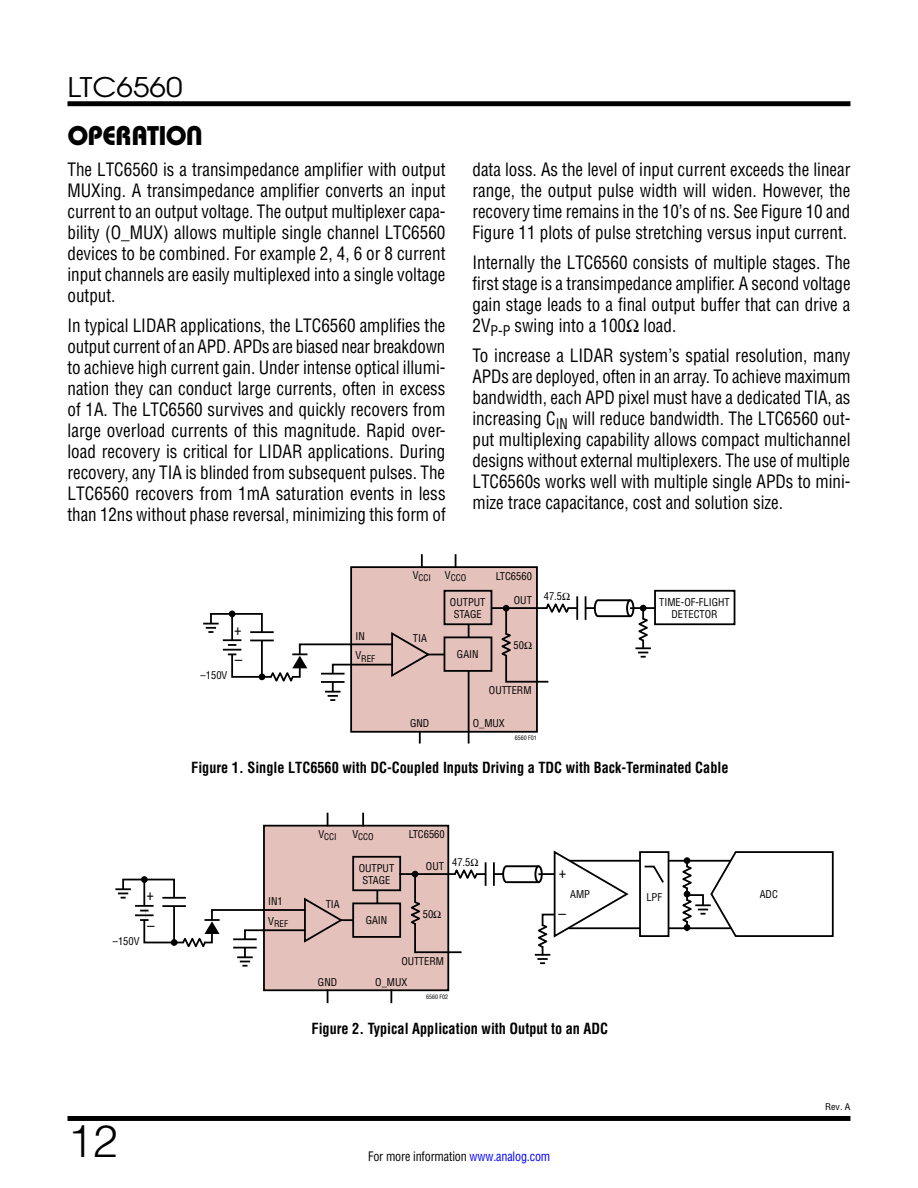
<style>
.page{position:relative;width:918px;height:1188px;background:#fff}
.page>*{position:absolute;margin:0;border:0;box-sizing:border-box;transform-origin:0 0}
.t1{font:300 45px "Helvetica";color:#000}
.t2{font:27px "Linear Bauhaus";letter-spacing:-.02em;color:#000}
.t3{font:27px "Avant Garde";color:#000;scale:1.1 1}
.t4{font:18px/21px "Linear Helv Cond";color:#000;text-align:justify;scale:.95 1}
.t5{font:700 15px "Linear Helv Cond";color:#000;scale:.95 1}
.t6{font:15px/30.9px "Linear Helv Cond";color:#000}
.t7{font:12.75px "Linear Helv Cond";letter-spacing:-.01em;color:#000;scale:.95 1}
.t8{font:10.5px/12px "Linear Helv Cond";color:#000;text-align:center}
.t9{font:9px "Linear Helv Cond";color:#000}
.t10{font:9px "Linear Helv Cond";color:#000;scale:1.1 1}
.t11{font:6px "Linear Helv Cond";color:#000}
.s1{color:#00f}
</style>
<div class="page">
<div style="left:68px;top:101px;width:782px;height:5px;background:#000"></div>
<div style="left:68px;top:1116px;width:782px;height:5px;background:#000"></div>
<hr style="left:565px;top:860px;width:193px;height:2px;background:#000">
<hr style="left:565px;top:927px;width:193px;height:2px;background:#000">
<div style="left:264px;top:826px;width:184px;height:164px;background:#e5c1bc"></div>
<div style="left:263px;top:825px;width:186px;height:166px;border:2px solid #000"></div>
<svg style="left:362px;top:814px;width:2px;height:11px"></svg>
<svg style="left:390px;top:990px;width:2px;height:12px"></svg>
<svg style="left:376px;top:891px;width:2px;height:12px"></svg>
<svg style="left:327px;top:990px;width:1px;height:12px"></svg>
<div style="left:352px;top:903px;width:49px;height:35px;border:2px solid #000"></div>
<div style="left:352px;top:856px;width:49px;height:35px;border:2px solid #000"></div>
<svg style="left:115px;top:878px;width:238px;height:89px"></svg>
<hr style="left:400px;top:873px;width:163px;height:2px;background:#000">
<div style="left:640px;top:852px;width:29px;height:84px;background:#fff"></div>
<div style="left:639px;top:851px;width:30px;height:86px;border:2px solid #000"></div>
<svg style="left:411px;top:869px;width:67px;height:85px"></svg>
<svg style="left:485px;top:862px;width:8px;height:24px"></svg>
<hr style="left:493px;top:862px;width:2px;height:24px;background:#000">
<svg style="left:645px;top:866px;width:19px;height:17px"></svg>
<svg style="left:501px;top:851px;width:128px;height:113px"></svg>
<svg style="left:682px;top:851px;width:152px;height:86px"></svg>
<div style="left:684px;top:924px;width:6px;height:7px;background:#000;border-radius:50%"></div>
<div style="left:684px;top:857px;width:6px;height:7px;background:#000;border-radius:50%"></div>
<svg style="left:421px;top:555px;width:2px;height:11px"></svg>
<svg style="left:419px;top:733px;width:2px;height:10px"></svg>
<div style="left:351px;top:567px;width:186px;height:165px;background:#e5c1bc"></div>
<div style="left:350px;top:566px;width:188px;height:167px;border:2px solid #000"></div>
<svg style="left:635px;top:647px;width:16px;height:11px"></svg>
<hr style="left:642px;top:608px;width:2px;height:40px;background:#000">
<svg style="left:468px;top:625px;width:2px;height:11px"></svg>
<hr style="left:468px;top:671px;width:2px;height:72px;background:#000">
<div style="left:444px;top:636px;width:48px;height:36px;border:2px solid #000"></div>
<hr style="left:492px;top:607px;width:163px;height:2px;background:#000">
<div style="left:444px;top:590px;width:48px;height:35px;border:2px solid #000"></div>
<div style="left:654px;top:590px;width:81px;height:35px;border:2px solid #000"></div>
<svg style="left:593px;top:599px;width:55px;height:42px"></svg>
<hr style="left:576px;top:596px;width:2px;height:24px;background:#000">
<svg style="left:577px;top:596px;width:9px;height:24px"></svg>
<div style="left:229px;top:611px;width:7px;height:6px;background:#000;border-radius:50%"></div>
<svg style="left:203px;top:612px;width:241px;height:89px"></svg>
<svg style="left:501px;top:603px;width:68px;height:81px"></svg>
<h2 class="t3" style="left:68px;top:70px;width:106px">LTC6560</h2>
<h2 class="t2" style="left:68px;top:119px;width:137px">OPERATION</h2>
<p class="t4" style="left:68px;top:159px;width:399px">The LTC6560 is a transimpedance amplifier with output MUXing. A transimpedance amplifier converts an input current to an output voltage. The output multiplexer capa&shy;bility (O_MUX) allows multiple single channel LTC6560 devices to be combined. For example 2, 4, 6 or 8 current input channels are easily multiplexed into a single voltage output.</p>
<p class="t4" style="left:68px;top:315px;width:400px">In typical LIDAR applications, the LTC6560 amplifies the output current of an APD. APDs are biased near breakdown to achieve high current gain. Under intense optical illumi&shy;nation they can conduct large currents, often in excess of 1A. The LTC6560 survives and quickly recovers from large overload currents of this magnitude. Rapid over&shy;load recovery is critical for LIDAR applications. During recovery, any TIA is blinded from subsequent pulses. The LTC6560 recovers from 1mA saturation events in less than 12ns without phase reversal, minimizing this form of</p>
<p class="t4" style="left:472px;top:159px;width:399px">data loss. As the level of input current exceeds the linear range, the output pulse width will widen. However, the recovery time remains in the 10’s of ns. See Figure 10 and Figure 11 plots of pulse stretching versus input current.</p>
<p class="t4" style="left:472px;top:252px;width:399px">Internally the LTC6560 consists of multiple stages. The first stage is a transimpedance amplifier. A second voltage gain stage leads to a final output buffer that can drive a 2V<sub>P-P</sub> swing into a 100Ω load.</p>
<p class="t4" style="left:472px;top:345px;width:400px">To increase a LIDAR system’s spatial resolution, many APDs are deployed, often in an array. To achieve maximum bandwidth, each APD pixel must have a dedicated TIA, as increasing C<sub>IN</sub> will reduce bandwidth. The LTC6560 out&shy;put multiplexing capability allows compact multichannel designs without external multiplexers. The use of multiple LTC6560s works well with multiple single APDs to mini&shy;mize trace capacitance, cost and solution size.</p>
<p class="t9" style="left:445px;top:573px;width:23px"><sup>V</sup>CCO</p>
<p class="t9" style="left:413px;top:573px;width:20px"><sup>V</sup>CCI</p>
<p class="t8" style="left:496px;top:571px;width:37px">LTC6560</p>
<p class="t6" style="left:234px;top:614px;width:10px">+ –</p>
<p class="t8" style="left:201px;top:670px;width:28px">–150V</p>
<p class="t8" style="left:544px;top:590px;width:28px">47.5Ω</p>
<p class="t8" style="left:514px;top:594px;width:20px">OUT</p>
<p class="t8" style="left:450px;top:596px;width:37px">OUTPUT<br>STAGE</p>
<p class="t8" style="left:659px;top:596px;width:72px">TIME-OF-FLIGHT<br>DETECTOR</p>
<p class="t8" style="left:355px;top:630px;width:11px">IN</p>
<p class="t8" style="left:413px;top:632px;width:16px">TIA</p>
<p class="t9" style="left:355px;top:653px;width:21px"><sup>V</sup>REF</p>
<p class="t8" style="left:457px;top:648px;width:23px">GAIN</p>
<p class="t8" style="left:514px;top:639px;width:20px">50Ω</p>
<p class="t8" style="left:489px;top:685px;width:44px">OUTTERM</p>
<p class="t8" style="left:410px;top:717px;width:21px">GND</p>
<p class="t8" style="left:473px;top:717px;width:34px">O_MUX</p>
<p class="t11" style="left:515px;top:734px;width:24px">6560 F01</p>
<p class="t5" style="left:191px;top:758px;width:567px">Figure 1. Single LTC6560 with DC-Coupled Inputs Driving a TDC with Back-Terminated Cable</p>
<p class="t6" style="left:146px;top:879px;width:10px">+ –</p>
<p class="t8" style="left:113px;top:935px;width:28px">–150V</p>
<h1 class="t1" style="left:68px;top:1113px;width:52px">12</h1>
<p class="t8" style="left:268px;top:895px;width:16px">IN1</p>
<p class="t9" style="left:268px;top:918px;width:21px"><sup>V</sup>REF</p>
<p class="t9" style="left:318px;top:831px;width:20px"><sup>V</sup>CCI</p>
<p class="t8" style="left:409px;top:828px;width:37px">LTC6560</p>
<p class="t9" style="left:352px;top:831px;width:23px"><sup>V</sup>CCO</p>
<p class="t8" style="left:326px;top:898px;width:16px">TIA</p>
<p class="t8" style="left:359px;top:862px;width:37px">OUTPUT<br>STAGE</p>
<p class="t8" style="left:366px;top:914px;width:23px">GAIN</p>
<p class="t8" style="left:426px;top:860px;width:20px">OUT</p>
<p class="t8" style="left:423px;top:908px;width:20px">50Ω</p>
<p class="t8" style="left:452px;top:856px;width:28px">47.5Ω</p>
<p class="t8" style="left:318px;top:976px;width:21px">GND</p>
<p class="t8" style="left:401px;top:955px;width:44px">OUTTERM</p>
<p class="t8" style="left:375px;top:976px;width:34px">O_MUX</p>
<p class="t11" style="left:426px;top:993px;width:24px">6560 F02</p>
<p class="t6" style="left:559px;top:857px;width:9px">+</p>
<p class="t8" style="left:570px;top:888px;width:21px">AMP</p>
<p class="t6" style="left:559px;top:898px;width:9px">–</p>
<p class="t5" style="left:312px;top:1019px;width:314px">Figure 2. Typical Application with Output to an ADC</p>
<p class="t8" style="left:646px;top:891px;width:17px">LPF</p>
<p class="t7" style="left:368px;top:1148px;width:193px">For more information <span class="s1">www.analog.com</span></p>
<p class="t8" style="left:760px;top:888px;width:20px">ADC</p>
<p class="t10" style="left:825px;top:1102px;width:24px">Rev. A</p>
</div>
